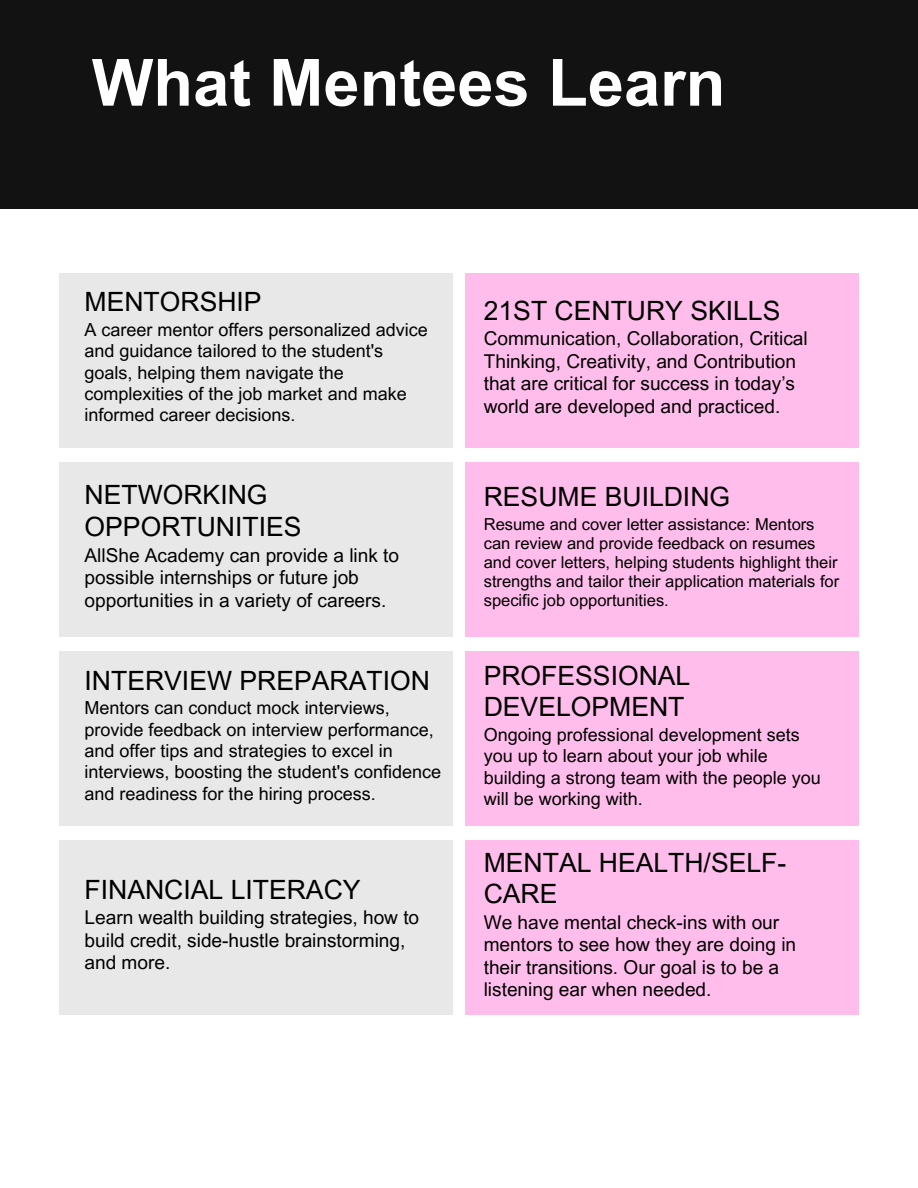
<style>
.page{position:relative;width:918px;height:1188px;background:#fff}
.page>*{position:absolute;margin:0;border:0;box-sizing:border-box;transform-origin:0 0}
.t1{font:700 65.1px "Arial MT Pro";color:#fff}
.t2{font:26.55px/31.5px "Arial MT Pro";color:#000}
.t3{font:19.05px/22.5px "Arial MT Pro";color:#000}
.t4{font:18px/21.3px "Arial MT Pro";color:#000}
.t5{font:16.5px/19.2px "Arial MT Pro";color:#000}
</style>
<div class="page">
<div style="left:0;top:0;width:918px;height:208px;background:#121212"></div>
<div style="left:59px;top:273px;width:394px;height:174px;background:#e8e8e8"></div>
<div style="left:465px;top:273px;width:394px;height:174px;background:#ffbdec"></div>
<div style="left:59px;top:462px;width:394px;height:174px;background:#e8e8e8"></div>
<div style="left:465px;top:462px;width:394px;height:174px;background:#ffbdec"></div>
<div style="left:59px;top:651px;width:394px;height:175px;background:#e8e8e8"></div>
<div style="left:465px;top:651px;width:394px;height:175px;background:#ffbdec"></div>
<div style="left:59px;top:841px;width:394px;height:174px;background:#e8e8e8"></div>
<div style="left:465px;top:841px;width:394px;height:174px;background:#ffbdec"></div>
<h1 class="t1" style="left:92px;top:58px;width:635px">What Mentees Learn</h1>
<h2 class="t2" style="left:85px;top:289px;width:179px">MENTORSHIP</h2>
<p class="t4" style="left:85px;top:321px;width:345px">A career mentor offers personalized advice and guidance tailored to the student's goals, helping them navigate the complexities of the job market and make informed career decisions.</p>
<h2 class="t2" style="left:85px;top:483px;width:218px">NETWORKING<br>OPPORTUNITIES</h2>
<p class="t3" style="left:85px;top:546px;width:316px">AllShe Academy can provide a link to possible internships or future job opportunities in a variety of careers.</p>
<h2 class="t2" style="left:85px;top:668px;width:347px">INTERVIEW PREPARATION</h2>
<p class="t4" style="left:85px;top:700px;width:358px">Mentors can conduct mock interviews, provide feedback on interview performance, and offer tips and strategies to excel in interviews, boosting the student's confidence and readiness for the hiring process.</p>
<h2 class="t2" style="left:85px;top:877px;width:277px">FINANCIAL LITERACY</h2>
<p class="t3" style="left:85px;top:909px;width:336px">Learn wealth building strategies, how to build credit, side-hustle brainstorming, and more.</p>
<h2 class="t2" style="left:484px;top:298px;width:298px">21ST CENTURY SKILLS</h2>
<p class="t3" style="left:484px;top:330px;width:326px">Communication, Collaboration, Critical Thinking, Creativity, and Contribution that are critical for success in today’s world are developed and practiced.</p>
<h2 class="t2" style="left:484px;top:484px;width:248px">RESUME BUILDING</h2>
<p class="t5" style="left:484px;top:516px;width:357px">Resume and cover letter assistance: Mentors can review and provide feedback on resumes and cover letters, helping students highlight their strengths and tailor their application materials for specific job opportunities.</p>
<h2 class="t2" style="left:484px;top:663px;width:208px">PROFESSIONAL<br>DEVELOPMENT</h2>
<p class="t4" style="left:484px;top:726px;width:339px">Ongoing professional development sets you up to learn about your job while building a strong team with the people you will be working with.</p>
<h2 class="t2" style="left:484px;top:850px;width:304px">MENTAL HEALTH/SELF-<br>CARE</h2>
<p class="t3" style="left:484px;top:913px;width:314px">We have mental check-ins with our mentors to see how they are doing in their transitions. Our goal is to be a listening ear when needed.</p>
</div>
